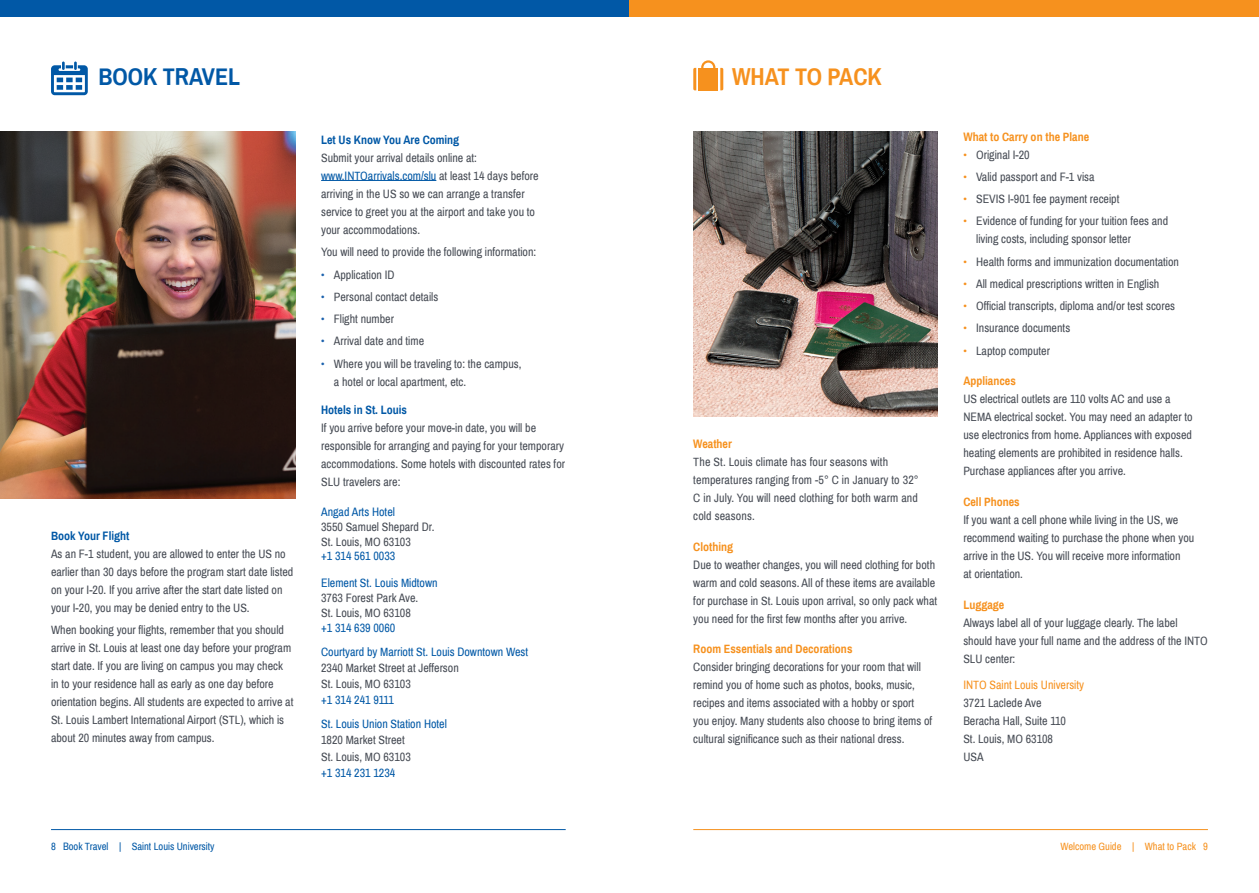
<style>
.page{position:relative;width:1259px;height:893px;background:#fff}
.page>*{position:absolute;margin:0;border:0;box-sizing:border-box;transform-origin:0 0}
.t1{font:700 24px "Archivo Narrow";color:#0158a6}
.t2{font:700 24px "Archivo Narrow";color:#f6911e}
._00_Body{font:12px/18px "Archivo Narrow";color:#464b54}
._00_Body-2{font:12px/15px "Archivo Narrow";color:#0158a6}
.Subhead_Uni_Color_2{font:700 12px "Archivo Narrow";color:#f6911e}
.H2_Subheading{font:700 12px "Archivo Narrow";color:#0158a6}
.H2_Subheading-2{font:700 12px "Archivo Narrow";color:#f6911e}
.t3{font:10.5px "Archivo Narrow";color:#0158a6}
.t4{font:10.5px "Archivo Narrow";color:#f6911e}
.s1{color:#0158a6}
.s2{color:#1c62ad}
.s3{color:#464b54}
.s4{color:#f6911e}
</style>
<div class="page">
<hr style="left:51px;top:829px;width:515px;height:1px;background:#0158a6">
<hr style="left:693px;top:829px;width:515px;height:1px;background:#f6911e">
<svg style="left:51px;top:62px;width:37px;height:33px"></svg>
<svg style="left:693px;top:60px;width:30px;height:30px"></svg>
<img style="left:693px;top:132px;width:245px;height:285px">
<hr style="left:321px;top:180px;width:115px;height:1px;background:#0158a6">
<div style="left:0;top:0;width:629px;height:16px;background:#0158a6"></div>
<div style="left:629px;top:0;width:630px;height:16px;background:#f6911e"></div>
<img style="left:0;top:132px;width:296px;height:366px">
<p class="t1" style="left:98px;top:62px;width:143px">BOOK TRAVEL</p>
<p class="t2" style="left:732px;top:62px;width:151px">WHAT TO PACK</p>
<p class="H2_Subheading" style="left:51px;top:529px;width:80px">Book Your Flight</p>
<p class="_00_Body" style="left:51px;top:545px;width:244px">As an F-1 student, you are allowed to enter the US no earlier than 30 days before the program start date listed on your I-20. If you arrive after the start date listed on your I-20, you may be denied entry to the US.</p>
<p class="_00_Body" style="left:51px;top:621px;width:244px">When booking your flights, remember that you should arrive in St. Louis at least one day before your program start date. If you are living on campus you may check in to your residence hall as early as one day before orientation begins. All students are expected to arrive at St. Louis Lambert International Airport (STL), which is about 20 minutes away from campus.</p>
<p class="H2_Subheading" style="left:321px;top:133px;width:140px">Let Us Know You Are Coming</p>
<p class="_00_Body" style="left:321px;top:149px;width:219px">Submit your arrival details online at: <span class="s1">www.INTOarrivals.com/slu</span> at least 14 days before arriving in the US so we can arrange a transfer service to greet you at the airport and take you to your accommodations.</p>
<p class="_00_Body" style="left:321px;top:243px;width:217px">You will need to provide the following information:</p>
<p class="_00_Body" style="left:321px;top:266px;width:75px"><span class="s2">•</span> Application ID</p>
<p class="_00_Body" style="left:321px;top:288px;width:119px"><span class="s2">•</span> Personal contact details</p>
<p class="_00_Body" style="left:321px;top:310px;width:74px"><span class="s2">•</span> Flight number</p>
<p class="_00_Body" style="left:321px;top:332px;width:104px"><span class="s2">•</span> Arrival date and time</p>
<p class="_00_Body" style="left:334px;top:355px;width:189px;text-indent:-13px"><span class="s2">•</span> Where you will be traveling to: the campus, a hotel or local apartment, etc.</p>
<p class="H2_Subheading" style="left:321px;top:403px;width:87px">Hotels in St. Louis</p>
<p class="_00_Body" style="left:321px;top:419px;width:245px">If you arrive before your move-in date, you will be responsible for arranging and paying for your temporary accommodations. Some hotels with discounted rates for SLU travelers are:</p>
<p class="_00_Body" style="left:321px;top:504px;width:115px;line-height:14.9px"><span class="s1">Angad Arts Hotel<br></span>3550 Samuel Shepard Dr.<br>St. Louis, MO 63103<br><span class="s1">+1 314 561 0033</span></p>
<p class="_00_Body-2" style="left:321px;top:575px;width:118px">Element St. Louis Midtown<br><span class="s3">3763 Forest Park Ave.<br>St. Louis, MO 63108<br></span>+1 314 639 0060</p>
<p class="_00_Body-2" style="left:321px;top:644px;width:209px">Courtyard by Marriott St. Louis Downtown West</p>
<p class="_00_Body" style="left:321px;top:659px;width:139px">2340 Market Street at Jefferson</p>
<p class="_00_Body" style="left:321px;top:675px;width:91px">St. Louis, MO 63103</p>
<p class="_00_Body-2" style="left:321px;top:693px;width:74px">+1 314 241 9111</p>
<p class="_00_Body-2" style="left:321px;top:717px;width:127px">St. Louis Union Station Hotel</p>
<p class="_00_Body" style="left:321px;top:731px;width:85px">1820 Market Street</p>
<p class="_00_Body" style="left:321px;top:748px;width:91px">St. Louis, MO 63103</p>
<p class="_00_Body-2" style="left:321px;top:765px;width:76px">+1 314 231 1234</p>
<p class="Subhead_Uni_Color_2" style="left:693px;top:436px;width:40px">Weather</p>
<p class="_00_Body" style="left:693px;top:453px;width:227px">The St. Louis climate has four seasons with temperatures ranging from -5° C in January to 32° C in July. You will need clothing for both warm and cold seasons.</p>
<p class="H2_Subheading-2" style="left:693px;top:539px;width:41px">Clothing</p>
<p class="_00_Body" style="left:693px;top:556px;width:245px">Due to weather changes, you will need clothing for both warm and cold seasons. All of these items are available for purchase in St. Louis upon arrival, so only pack what you need for the first few months after you arrive.</p>
<p class="Subhead_Uni_Color_2" style="left:693px;top:642px;width:161px">Room Essentials and Decorations</p>
<p class="_00_Body" style="left:693px;top:658px;width:240px">Consider bringing decorations for your room that will remind you of home such as photos, books, music, recipes and items associated with a hobby or sport you enjoy. Many students also choose to bring items of cultural significance such as their national dress.</p>
<p class="Subhead_Uni_Color_2" style="left:963px;top:129px;width:127px">What to Carry on the Plane</p>
<p class="_00_Body" style="left:963px;top:146px;width:68px"><span class="s4">•</span> Original I-20</p>
<p class="_00_Body" style="left:963px;top:168px;width:133px"><span class="s4">•</span> Valid passport and F-1 visa</p>
<p class="_00_Body" style="left:963px;top:190px;width:158px"><span class="s4">•</span> SEVIS I-901 fee payment receipt</p>
<p class="_00_Body" style="left:976px;top:212px;width:194px;text-indent:-13px"><span class="s4">•</span> Evidence of funding for your tuition fees and living costs, including sponsor letter</p>
<p class="_00_Body" style="left:963px;top:253px;width:217px"><span class="s4">•</span> Health forms and immunization documentation</p>
<p class="_00_Body" style="left:963px;top:275px;width:197px"><span class="s4">•</span> All medical prescriptions written in English</p>
<p class="_00_Body" style="left:963px;top:297px;width:213px"><span class="s4">•</span> Official transcripts, diploma and/or test scores</p>
<p class="_00_Body" style="left:963px;top:319px;width:108px"><span class="s4">•</span> Insurance documents</p>
<p class="_00_Body" style="left:963px;top:342px;width:88px"><span class="s4">•</span> Laptop computer</p>
<p class="Subhead_Uni_Color_2" style="left:963px;top:374px;width:54px">Appliances</p>
<p class="_00_Body" style="left:963px;top:390px;width:231px">US electrical outlets are 110 volts AC and use a NEMA electrical socket. You may need an adapter to use electronics from home. Appliances with exposed heating elements are prohibited in residence halls.<br>Purchase appliances after you arrive.</p>
<p class="Subhead_Uni_Color_2" style="left:963px;top:495px;width:58px">Cell Phones</p>
<p class="_00_Body" style="left:963px;top:511px;width:232px">If you want a cell phone while living in the US, we recommend waiting to purchase the phone when you arrive in the US. You will receive more information<br>at orientation.</p>
<p class="Subhead_Uni_Color_2" style="left:963px;top:597px;width:43px">Luggage</p>
<p class="_00_Body" style="left:963px;top:614px;width:246px">Always label all of your luggage clearly. The label should have your full name and the address of the INTO<br>SLU center:</p>
<p class="_00_Body" style="left:963px;top:676px;width:122px"><span class="s4">INTO Saint Louis University<br></span>3721 Laclede Ave<br>Beracha Hall, Suite 110<br>St. Louis, MO 63108<br>USA</p>
<p class="t3" style="left:51px;top:840px;width:165px">8 Book Travel | Saint Louis University</p>
<p class="t4" style="left:1060px;top:840px;width:149px">Welcome Guide | What to Pack 9</p>
</div>
